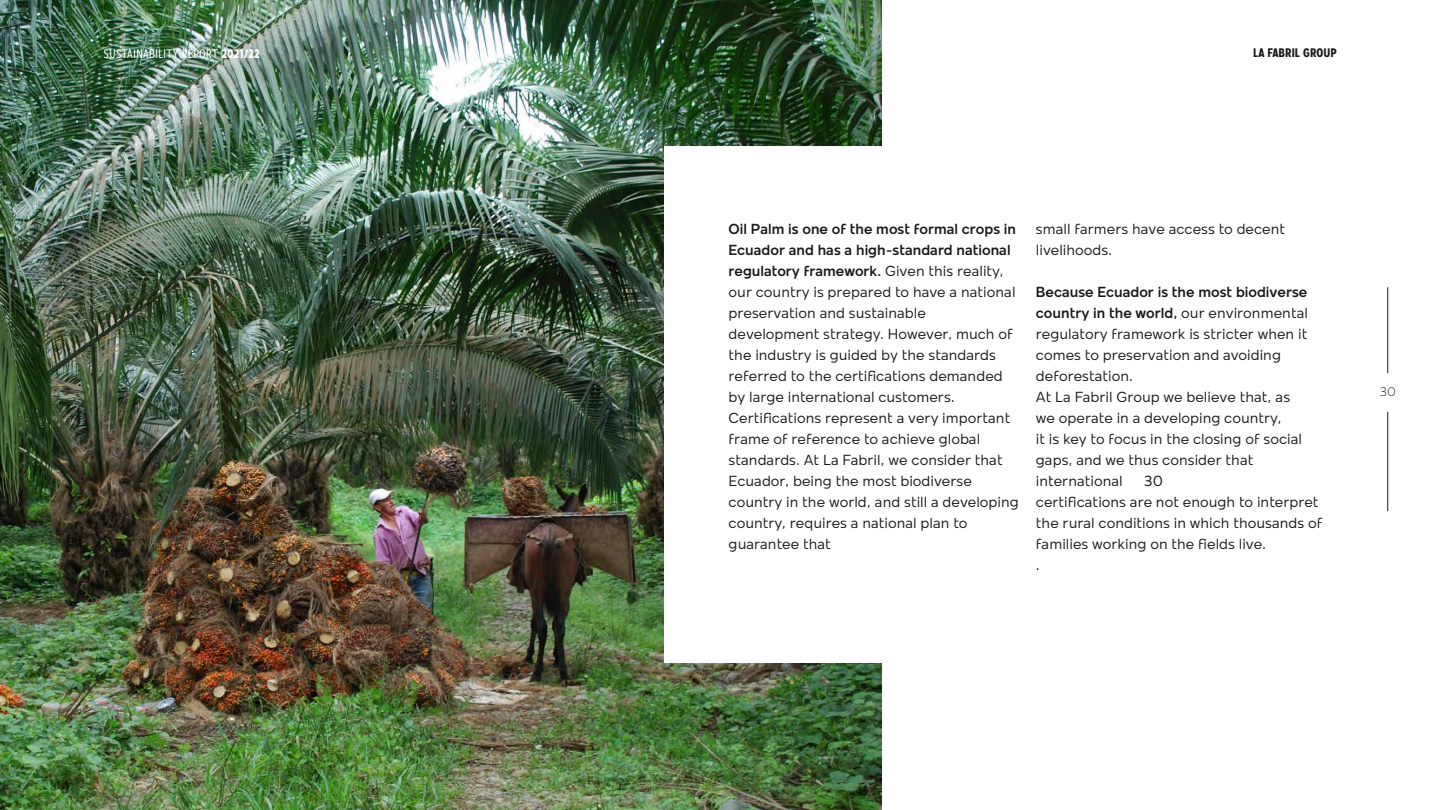
<style>
.page{position:relative;width:1440px;height:810px;background:#fff}
.page>*{position:absolute;margin:0;border:0;box-sizing:border-box;transform-origin:0 0}
.t1{font:15px/21px "Mollen";color:#1a1a1a}
.t2{font:condensed 12.75px "Mollen";color:#fff}
.t3{font:700 condensed 12.75px "Mollen";color:#1a1a1a}
.t4{font:300 12.75px "Mollen";color:#1a1a1a}
.s1{font-weight:700}
.s2{font-weight:600}
</style>
<div class="page">
<hr style="left:1388px;top:287px;width:1px;height:86px;background:#1a1a1a">
<hr style="left:1388px;top:412px;width:1px;height:99px;background:#1a1a1a">
<img style="left:0;top:1px;width:881px;height:809px">
<div style="left:665px;top:147px;width:660px;height:516px;background:#fff"></div>
<p class="t2" style="left:103px;top:47px;width:158px">SUSTAINABILITY REPORT <span class="s1">2021/22</span></p>
<p class="t3" style="left:1253px;top:46px;width:85px">LA FABRIL GROUP</p>
<p class="t1" style="left:729px;top:218px;width:292px"><span class="s2">Oil Palm is one of the most formal crops in Ecuador and has a high-standard national regulatory framework.</span> Given this reality, our country is prepared to have a national preservation and sustainable development strategy. However, much of the industry is guided by the standards referred to the certifications demanded by large international customers.<br>Certifications represent a very important frame of reference to achieve global standards. At La Fabril, we consider that Ecuador, being the most biodiverse country in the world, and still a developing country, requires a national plan to guarantee that</p>
<p class="t1" style="left:1036px;top:218px;width:251px">small farmers have access to decent livelihoods.</p>
<p class="t1" style="left:1036px;top:281px;width:274px"><span class="s2">Because Ecuador is the most biodiverse country in the world,</span> our environmental regulatory framework is stricter when it comes to preservation and avoiding deforestation.<br>At La Fabril Group we believe that, as we operate in a developing country,<br>it is key to focus in the closing of social gaps, and we thus consider that international</p>
<p class="t1" style="left:1036px;top:470px;width:288px;text-indent:108px">30<br>certifications are not enough to interpret the rural conditions in which thousands of families working on the fields live.<br>.</p>
<p class="t4" style="left:1379px;top:385px;width:18px">30</p>
</div>
